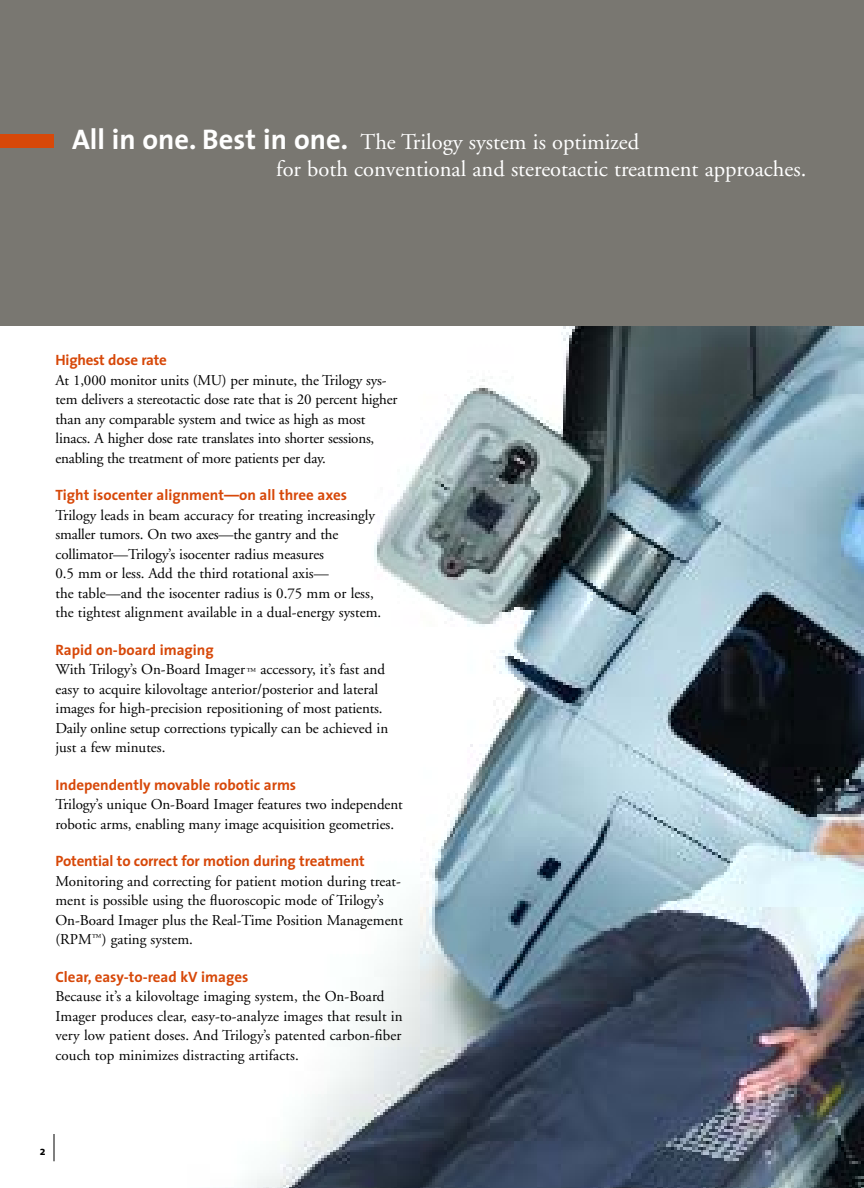
<style>
.page{position:relative;width:864px;height:1188px;background:#fff}
.page>*{position:absolute;margin:0;border:0;box-sizing:border-box;transform-origin:0 0}
.t1{font:22.5px/27px "Adobe Garamond";color:#fff}
.t2{font:15px/19.5px "Adobe Garamond";color:#000}
.t3{font:700 15px "The Sans";color:#d74809}
.t4{font:700 12px "The Sans";color:#000}
.s1{font-family:"The Sans";font-weight:700;font-size:28.5px}
.s2{font-size:9px}
</style>
<div class="page">
<img style="left:245px;top:326px;width:619px;height:862px">
<div style="left:0;top:0;width:864px;height:326px;background:#797771"></div>
<svg style="left:54px;top:1134px;width:1px;height:27px"></svg>
<div style="left:0;top:134px;width:54px;height:14px;background:#d74809"></div>
<h1 class="t1" style="left:276px;top:131px;width:532px;text-indent:-204px"><span class="s1">All in one. Best in one.</span> The Trilogy system is optimized<br>for both conventional and stereotactic treatment approaches.</h1>
<p class="t3" style="left:56px;top:354px;width:113px">Highest dose rate</p>
<p class="t2" style="left:56px;top:372px;width:343px">At 1,000 monitor units (MU) per minute, the Trilogy sys&shy;tem delivers a stereotactic dose rate that is 20 percent higher than any comparable system and twice as high as most linacs. A higher dose rate translates into shorter sessions, enabling the treatment of more patients per day.</p>
<p class="t3" style="left:56px;top:489px;width:293px">Tight isocenter alignment—on all three axes</p>
<p class="t2" style="left:56px;top:507px;width:327px">Trilogy leads in beam accuracy for treating increasingly smaller tumors. On two axes—the gantry and the collimator—Trilogy’s isocenter radius measures<br>0.5 mm or less. Add the third rotational axis—<br>the table—and the isocenter radius is 0.75 mm or less, the tightest alignment available in a dual-energy system.</p>
<p class="t3" style="left:56px;top:644px;width:160px">Rapid on-board imaging</p>
<p class="t2" style="left:56px;top:661px;width:334px">With Trilogy’s On-Board Imager <span class="s2">™</span> accessory, it’s fast and easy to acquire kilovoltage anterior/posterior and lateral images for high-precision repositioning of most patients.<br>Daily online setup corrections typically can be achieved in just a few minutes.</p>
<p class="t3" style="left:56px;top:779px;width:242px">Independently movable robotic arms</p>
<p class="t2" style="left:56px;top:796px;width:349px">Trilogy’s unique On-Board Imager features two independent robotic arms, enabling many image acquisition geometries.</p>
<p class="t3" style="left:56px;top:855px;width:311px">Potential to correct for motion during treatment</p>
<p class="t2" style="left:56px;top:873px;width:349px">Monitoring and correcting for patient motion during treat&shy;ment is possible using the fluoroscopic mode of Trilogy’s On-Board Imager plus the Real-Time Position Management (RPM<sup>™</sup>) gating system.</p>
<p class="t3" style="left:56px;top:971px;width:194px">Clear, easy-to-read kV images</p>
<p class="t2" style="left:56px;top:988px;width:349px">Because it’s a kilovoltage imaging system, the On-Board Imager produces clear, easy-to-analyze images that result in very low patient doses. And Trilogy’s patented carbon-fiber couch top minimizes distracting artifacts.</p>
<p class="t4" style="left:40px;top:1146px;width:7px">2</p>
</div>
